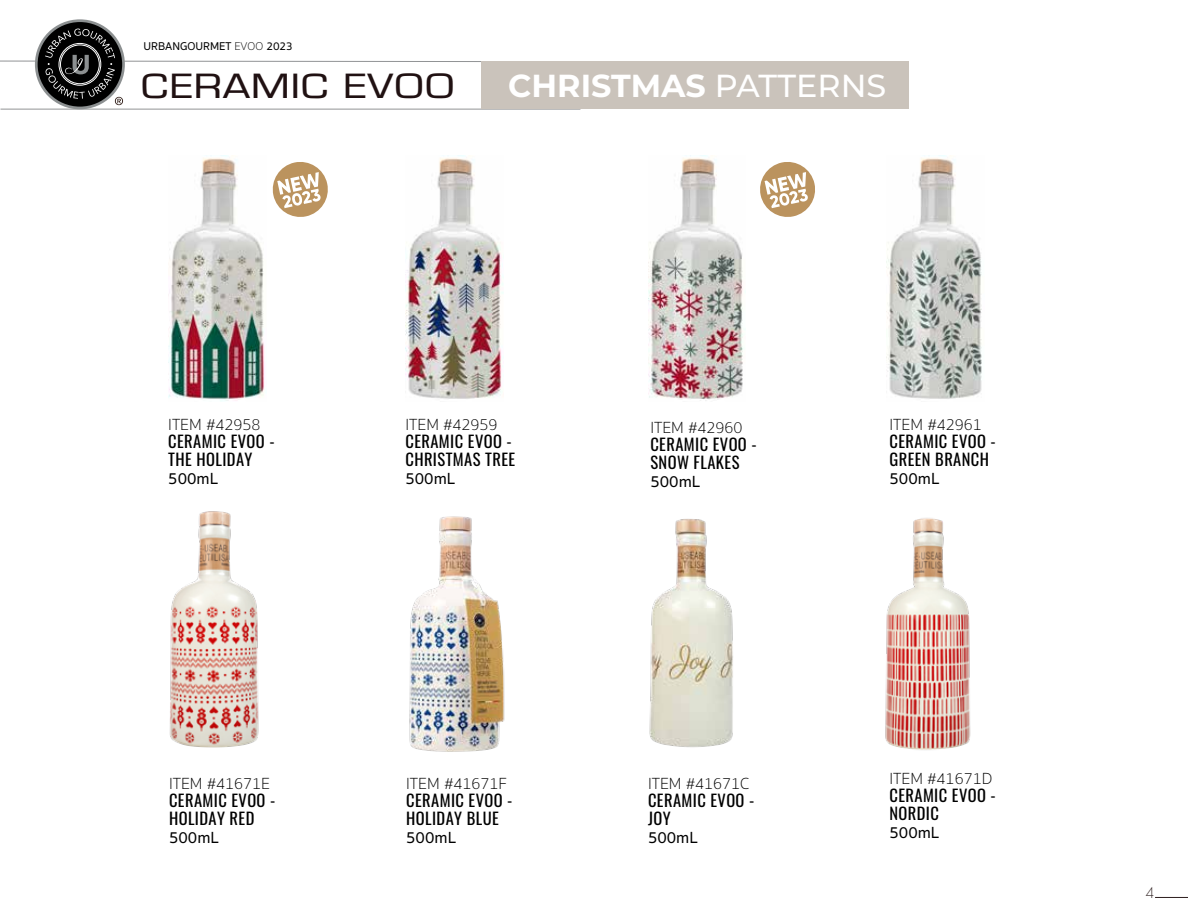
<style>
.page{position:relative;width:1188px;height:918px;background:#fff}
.page>*{position:absolute;margin:0;border:0;box-sizing:border-box;transform-origin:0 0}
.t1{font:34.5px "Eurostile BQ";color:#201112;scale:1.25 1}
.t2{font:700 31.8px "Montserrat";color:#fff}
.t3{font:16.5px/18px "Oswald";letter-spacing:.025em;color:#000}
.t4{font:100 16.5px "Sukhumvit Set";color:#000}
.t5{font:500 16.5px "Sukhumvit Set";color:#000}
.t6{font:300 15.6px "Geosans";color:#332525}
.t7{font:500 11.55px "Sukhumvit Set";color:#000}
.s1{font-weight:100}
.s2{font-weight:500}
</style>
<div class="page">
<img style="left:168px;top:156px;width:97px;height:245px">
<img style="left:649px;top:519px;width:84px;height:229px">
<img style="left:405px;top:156px;width:98px;height:243px">
<img style="left:648px;top:156px;width:96px;height:245px">
<img style="left:886px;top:156px;width:96px;height:243px">
<img style="left:169px;top:511px;width:90px;height:237px">
<img style="left:409px;top:516px;width:96px;height:236px">
<img style="left:885px;top:518px;width:86px;height:232px">
<svg style="left:272px;top:162px;width:56px;height:55px"></svg>
<svg style="left:760px;top:162px;width:55px;height:55px"></svg>
<hr style="left:0;top:109px;width:580px;height:1px;background:#919395">
<div style="left:481px;top:61px;width:427px;height:48px;background:#cac3bb"></div>
<svg style="left:35px;top:19px;width:90px;height:90px"></svg>
<div style="left:38px;top:22px;width:84px;height:85px;background:#000;border-radius:50%"></div>
<svg style="left:0;top:29px;width:481px;height:76px"></svg>
<hr style="left:1155px;top:897px;width:33px;height:1px;background:#332525">
<p class="t7" style="left:143px;top:38px;width:151px">URBANGOURMET <span class="s1">EVOO</span> 2023</p>
<h1 class="t1" style="left:140px;top:67px;width:253px">CERAMIC EVOO</h1>
<h2 class="t2" style="left:508px;top:64px;width:380px">CHRISTMAS <span class="s2">PATTERNS</span></h2>
<p class="t4" style="left:168px;top:413px;width:94px">ITEM #42958</p>
<p class="t3" style="left:168px;top:431px;width:108px">CERAMIC EVOO -<br>THE HOLIDAY</p>
<p class="t5" style="left:168px;top:467px;width:51px">500mL</p>
<p class="t4" style="left:169px;top:772px;width:103px">ITEM #41671E</p>
<p class="t3" style="left:169px;top:789px;width:108px">CERAMIC EVOO -<br>HOLIDAY RED</p>
<p class="t5" style="left:169px;top:826px;width:51px">500mL</p>
<p class="t4" style="left:405px;top:413px;width:94px">ITEM #42959</p>
<p class="t3" style="left:405px;top:431px;width:111px">CERAMIC EVOO -<br>CHRISTMAS TREE</p>
<p class="t5" style="left:405px;top:467px;width:51px">500mL</p>
<p class="t4" style="left:406px;top:772px;width:102px">ITEM #41671F</p>
<p class="t3" style="left:406px;top:789px;width:108px">CERAMIC EVOO -<br>HOLIDAY BLUE</p>
<p class="t5" style="left:406px;top:826px;width:51px">500mL</p>
<p class="t4" style="left:650px;top:417px;width:94px">ITEM #42960</p>
<p class="t3" style="left:650px;top:434px;width:108px">CERAMIC EVOO -<br>SNOW FLAKES</p>
<p class="t5" style="left:650px;top:470px;width:51px">500mL</p>
<p class="t4" style="left:648px;top:772px;width:103px">ITEM #41671C</p>
<p class="t3" style="left:648px;top:789px;width:108px">CERAMIC EVOO -<br>JOY</p>
<p class="t5" style="left:648px;top:826px;width:51px">500mL</p>
<p class="t4" style="left:890px;top:413px;width:94px">ITEM #42961</p>
<p class="t3" style="left:890px;top:431px;width:108px">CERAMIC EVOO -<br>GREEN BRANCH</p>
<p class="t5" style="left:890px;top:467px;width:51px">500mL</p>
<p class="t4" style="left:889px;top:767px;width:104px">ITEM #41671D</p>
<p class="t3" style="left:889px;top:785px;width:108px">CERAMIC EVOO -<br>NORDIC</p>
<p class="t5" style="left:889px;top:821px;width:51px">500mL</p>
<p class="t6" style="left:1145px;top:884px;width:10px">4</p>
</div>
